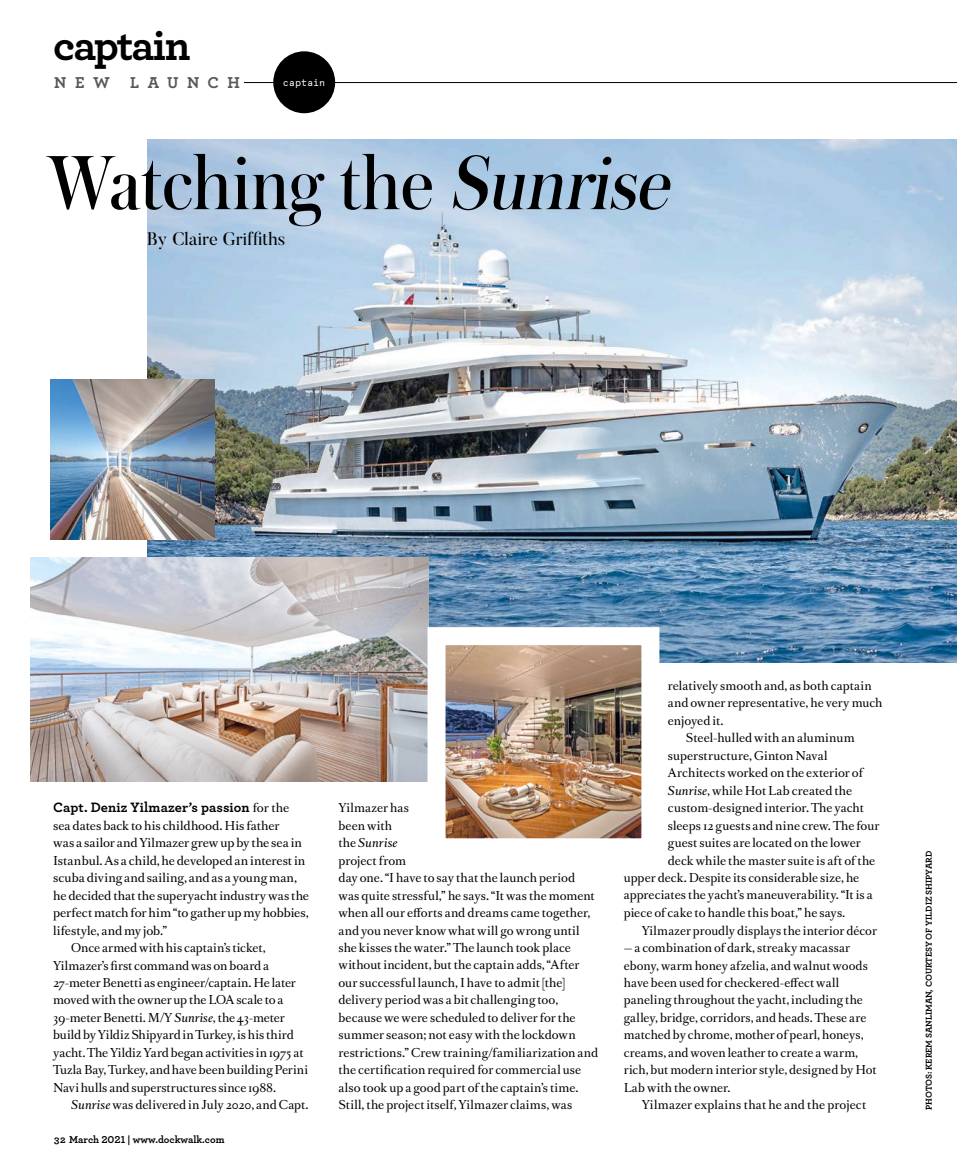
<style>
.page{position:relative;width:957px;height:1166px;background:#fff}
.page>*{position:absolute;margin:0;border:0;box-sizing:border-box;transform-origin:0 0}
.t1{font:80.7px "Austin";color:#000}
.t2{font:700 45px "Archer";letter-spacing:-.045em;color:#000}
.t3{font:18px "Butler";letter-spacing:.01em;color:#000}
.t4{font:700 16.5px "Archer";letter-spacing:.515em;color:#575756}
.t5{font:700 14.25px "Archer";letter-spacing:.005em;color:#000}
.t6{font:11.7px/17.4px "Romain BP Text";letter-spacing:.005em;color:#000}
.t7{font:11.7px "Romain BP Text";letter-spacing:.025em;color:#000}
.t8{font:11.7px "Romain BP Text";letter-spacing:-.015em;color:#000}
.t9{font:700 10.5px "Archer";color:#000}
.t10{font:9.75px "Apercu Mono";color:#fff}
.t11{font:700 9px "Archer";color:#000}
.s1{font-style:italic}
.s2{font-family:"Romain BP Text";font-weight:400;font-size:11.7px}
</style>
<div class="page">
<div style="left:273px;top:51px;width:62px;height:62px;background:#000;border-radius:50%"></div>
<hr style="left:60px;top:82px;width:220px;height:1px;background:#000">
<hr style="left:332px;top:82px;width:625px;height:1px;background:#000">
<div style="left:54px;top:71px;width:190px;height:30px;background:#fff"></div>
<img style="left:147px;top:140px;width:810px;height:522px">
<img style="left:31px;top:557px;width:397px;height:224px">
<img style="left:418px;top:618px;width:250px;height:221px">
<img style="left:51px;top:379px;width:163px;height:160px">
<h2 class="t2" style="left:53px;top:24px;width:139px">captain</h2>
<h3 class="t4" style="left:54px;top:74px;width:187px">NEW LAUNCH</h3>
<p class="t10" style="left:283px;top:79px;width:44px">captain</p>
<h1 class="t1" style="left:47px;top:134px;width:632px">Watching the <span class="s1">Sunrise</span></h1>
<h3 class="t3" style="left:147px;top:232px;width:140px">By Claire Griffiths</h3>
<p class="t5" style="left:53px;top:800px;width:238px">Capt. Deniz Yilmazer’s passion <span class="s2">for the</span></p>
<p class="t6" style="left:53px;top:818px;width:228px">sea dates back to his childhood. His father</p>
<p class="t6" style="left:53px;top:835px;width:250px">was a sailor and Yilmazer grew up by the sea in</p>
<p class="t6" style="left:53px;top:852px;width:254px">Istanbul. As a child, he developed an interest in</p>
<p class="t6" style="left:53px;top:870px;width:245px">scuba diving and sailing, and as a young man,</p>
<p class="t6" style="left:53px;top:887px;width:257px">he decided that the superyacht industry was the</p>
<p class="t6" style="left:53px;top:905px;width:257px">perfect match for him “to gather up my hobbies,</p>
<p class="t6" style="left:53px;top:922px;width:116px">lifestyle, and my job.”</p>
<p class="t6" style="left:71px;top:940px;width:196px">Once armed with his captain’s ticket,</p>
<p class="t6" style="left:53px;top:957px;width:217px">Yilmazer’s first command was on board a</p>
<p class="t6" style="left:53px;top:975px;width:244px">27-meter Benetti as engineer/captain. He later</p>
<p class="t8" style="left:53px;top:994px;width:232px">moved with the owner up the LOA scale to a</p>
<p class="t6" style="left:53px;top:1009px;width:233px">39-meter Benetti. M/Y <span class="s1">Sunrise</span>, the 43-meter</p>
<p class="t6" style="left:53px;top:1027px;width:242px">build by Yildiz Shipyard in Turkey, is his third</p>
<p class="t6" style="left:53px;top:1044px;width:252px">yacht. The Yildiz Yard began activities in 1975 at</p>
<p class="t6" style="left:53px;top:1062px;width:256px">Tuzla Bay, Turkey, and have been building Perini</p>
<p class="t6" style="left:53px;top:1079px;width:224px">Navi hulls and superstructures since 1988.</p>
<p class="t6" style="left:71px;top:1097px;width:239px"><span class="s1">Sunrise</span> was delivered in July 2020, and Capt.</p>
<p class="t9" style="left:54px;top:1133px;width:172px">32 March 2021 | www.dockwalk.com</p>
<p class="t6" style="left:338px;top:800px;width:261px">Yilmazer has<br>been with<br>the <span class="s1">Sunrise<br></span>project from<br>day one. “I have to say that the launch period was quite stressful,” he says. “It was the moment when all our efforts and dreams came together, and you never know what will go wrong until she kisses the water.” The launch took place without incident, but the captain adds, “After our successful launch, I have to admit [the] delivery period was a bit challenging too, because we were scheduled to deliver for the summer season; not easy with the lockdown restrictions.” Crew training/familiarization and the certification required for commercial use also took up a good part of the captain’s time.<br>Still, the project itself, Yilmazer claims, was</p>
<p class="t6" style="left:668px;top:678px;width:205px">relatively smooth and, as both captain</p>
<p class="t6" style="left:668px;top:695px;width:216px">and owner representative, he very much</p>
<p class="t6" style="left:668px;top:713px;width:57px">enjoyed it.</p>
<p class="t6" style="left:686px;top:730px;width:170px">Steel-hulled with an aluminum</p>
<p class="t6" style="left:668px;top:748px;width:161px">superstructure, Ginton Naval</p>
<p class="t6" style="left:668px;top:765px;width:196px">Architects worked on the exterior of</p>
<p class="t6" style="left:668px;top:782px;width:186px"><span class="s1">Sunrise</span>, while Hot Lab created the</p>
<p class="t6" style="left:668px;top:800px;width:197px">custom-designed interior. The yacht</p>
<p class="t6" style="left:668px;top:817px;width:213px">sleeps 12 guests and nine crew. The four</p>
<p class="t6" style="left:668px;top:835px;width:194px">guest suites are located on the lower</p>
<p class="t6" style="left:668px;top:852px;width:209px">deck while the master suite is aft of the</p>
<p class="t6" style="left:624px;top:870px;width:237px">upper deck. Despite its considerable size, he</p>
<p class="t6" style="left:624px;top:887px;width:251px">appreciates the yacht’s maneuverability. “It is a</p>
<p class="t6" style="left:624px;top:905px;width:223px">piece of cake to handle this boat,” he says.</p>
<p class="t6" style="left:642px;top:922px;width:237px">Yilmazer proudly displays the interior décor</p>
<p class="t6" style="left:624px;top:940px;width:254px">— a combination of dark, streaky macassar ebony, warm honey afzelia, and walnut woods have been used for checke red-effect wall paneling throughout the yacht, including the galley, bridge, corridors, and heads. These are matched by chrome, mother of pearl, honeys, creams, and woven leather to create a warm, rich, but modern interior style, designed by Hot Lab with the owner.</p>
<p class="t7" style="left:642px;top:1099px;width:226px">Yilmazer explains that he and the project</p>
<p class="t11" style="left:924px;top:1109px;width:260px;rotate:-90deg">PHOTOS: KEREM SANLIMAN, COURTESY OF YILDIZ SHIPYARD</p>
</div>
